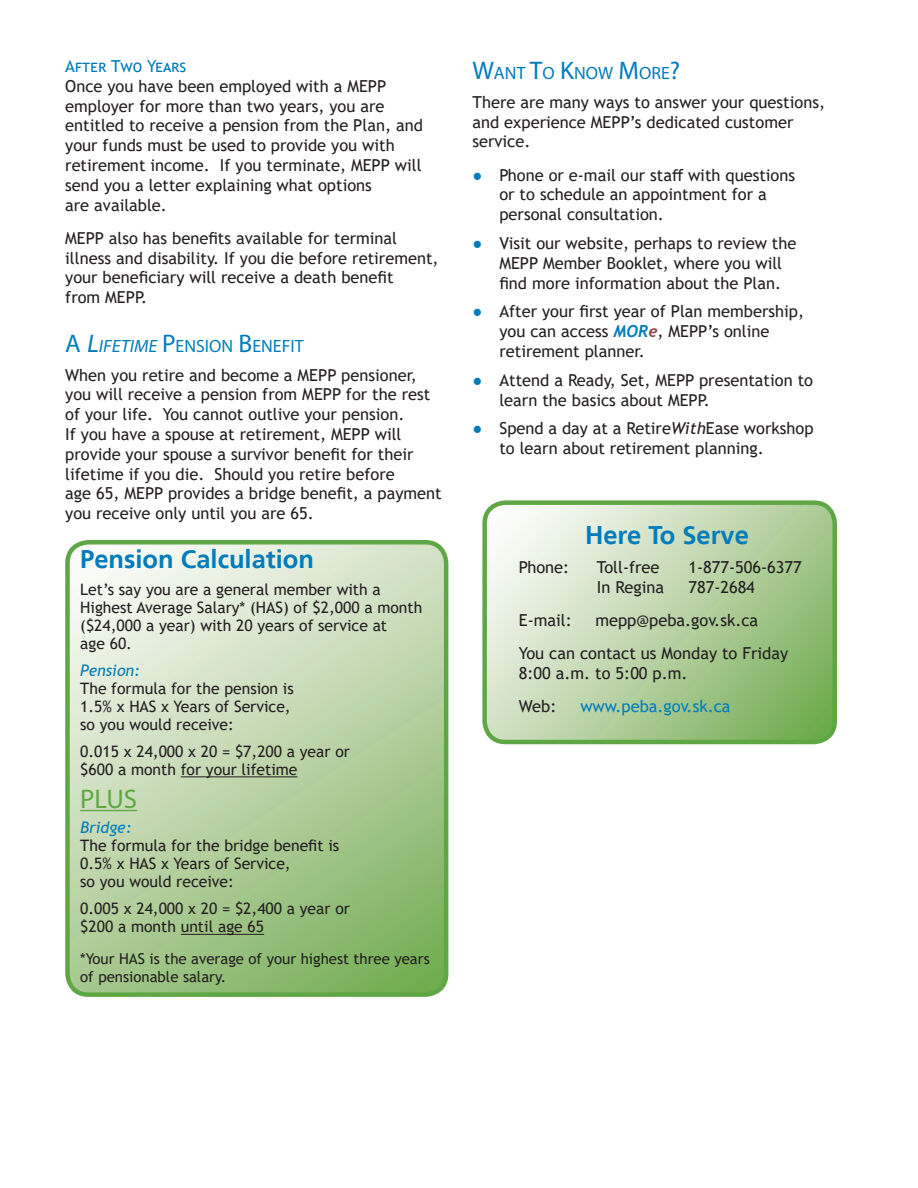
<style>
.page{position:relative;width:918px;height:1188px;background:#fff}
.page>*{position:absolute;margin:0;border:0;box-sizing:border-box;transform-origin:0 0}
.t1{font:27px "Myriad Pro";color:#5ea744}
.t2{font:700 25.5px "Frutiger LT";color:#007cbb}
.t3{font:17.85px "Myriad Pro";color:#007cbb}
.t4{font:16.5px/19.8px "Trebuchet MS";color:#231f20}
.t5{font:16.5px "Trebuchet MS";color:#007cbb}
.t6{font:15.75px/18px "Trebuchet MS";color:#231f20}
.t7{font:italic 15.75px "Trebuchet MS";color:#007cbb}
.t8{font:15px/18px "Trebuchet MS";color:#231f20}
.s1{font-size:25.5px}
.s2{font-style:italic;font-size:25.5px}
.s3{font-style:italic}
.s4{font-family:"Franklin Gothic";font-weight:500;color:#007cbb}
.s5{font-family:"Trebuchet";font-weight:700;font-style:italic;color:#007cbb}
.s6{font-family:"Trebuchet";font-weight:700;font-style:italic;color:#904b4b}
</style>
<div class="page">
<svg style="left:487px;top:505px;width:345px;height:234px;background:#bcd5ab"></svg>
<div style="left:482px;top:500px;width:355px;height:244px;border:4px solid #5ea744;border-radius:21px"></div>
<svg style="left:70px;top:542px;width:376px;height:450px;background:#bcd5aa"></svg>
<div style="left:65px;top:540px;width:383px;height:457px;border:4px solid #5ea744;border-radius:21px"></div>
<hr style="left:181px;top:776px;width:117px;height:1px;background:#231f20">
<hr style="left:80px;top:810px;width:57px;height:1px;background:#5ea744">
<hr style="left:181px;top:934px;width:83px;height:1px;background:#231f20">
<p class="t5" style="left:65px;top:56px;width:123px">After Two Years</p>
<p class="t4" style="left:65px;top:76px;width:359px">Once you have been employed with a MEPP employer for more than two years, you are entitled to receive a pension from the Plan, and your funds must be used to provide you with retirement income. If you terminate, MEPP will send you a letter explaining what options<br>are available.</p>
<p class="t4" style="left:65px;top:228px;width:375px">MEPP also has benefits available for terminal illness and disability. If you die before retirement, your beneficiary will receive a death benefit<br>from MEPP.</p>
<p class="t3" style="left:65px;top:335px;width:240px"><span class="s1">A</span> <span class="s2">L</span><span class="s3">IFETIME</span> <span class="s1">P</span>ENSION <span class="s1">B</span>ENEFIT</p>
<p class="t4" style="left:65px;top:365px;width:378px">When you retire and become a MEPP pensioner, you will receive a pension from MEPP for the rest of your life. You cannot outlive your pension.<br>If you have a spouse at retirement, MEPP will provide your spouse a survivor benefit for their lifetime if you die. Should you retire before<br>age 65, MEPP provides a bridge benefit, a payment you receive only until you are 65.</p>
<h2 class="t2" style="left:80px;top:544px;width:235px">Pension Calculation</h2>
<p class="t6" style="left:80px;top:580px;width:344px">Let’s say you are a general member with a Highest Average Salary* (HAS) of $2,000 a month ($24,000 a year) with 20 years of service at<br>age 60.</p>
<p class="t7" style="left:80px;top:661px;width:61px">Pension:</p>
<p class="t6" style="left:80px;top:679px;width:215px">The formula for the pension is<br>1.5% x HAS x Years of Service, so you would receive:</p>
<p class="t6" style="left:80px;top:742px;width:271px">0.015 x 24,000 x 20 = $7,200 a year or $600 a month for your lifetime</p>
<h1 class="t1" style="left:80px;top:782px;width:58px">PLUS</h1>
<p class="t7" style="left:80px;top:818px;width:53px">Bridge:</p>
<p class="t6" style="left:80px;top:837px;width:261px">The formula for the bridge benefit is<br>0.5% x HAS x Years of Service,<br>so you would receive:</p>
<p class="t6" style="left:80px;top:900px;width:271px">0.005 x 24,000 x 20 = $2,400 a year or $200 a month until age 65</p>
<p class="t8" style="left:80px;top:949px;width:351px">*Your HAS is the average of your highest three years of pensionable salary.</p>
<p class="t3" style="left:472px;top:62px;width:209px"><span class="s1">W</span>ANT <span class="s1">T</span>O <span class="s1">K</span>NOW <span class="s1">M</span>ORE<span class="s1">?</span></p>
<p class="t4" style="left:472px;top:92px;width:354px">There are many ways to answer your questions, and experience MEPP’s dedicated customer service.</p>
<p class="t4" style="left:499px;top:165px;width:297px;text-indent:-27px"><span class="s4">●</span> Phone or e-mail our staff with questions or to schedule an appointment for a personal consultation.</p>
<p class="t4" style="left:499px;top:233px;width:299px;text-indent:-27px"><span class="s4">●</span> Visit our website, perhaps to review the<br>MEPP Member Booklet, where you will find more information about the Plan.</p>
<p class="t4" style="left:499px;top:302px;width:306px;text-indent:-27px"><span class="s4">●</span> After your first year of Plan membership, you can access <span class="s5">MOR</span><span class="s6">e</span>, MEPP’s online retirement planner.</p>
<p class="t4" style="left:499px;top:370px;width:315px;text-indent:-27px"><span class="s4">●</span> Attend a Ready, Set, MEPP presentation to learn the basics about MEPP.</p>
<p class="t4" style="left:499px;top:419px;width:316px;text-indent:-27px"><span class="s4">●</span> Spend a day at a Retire<span class="s3">With</span>Ease workshop to learn about retirement planning.</p>
<h2 class="t2" style="left:585px;top:520px;width:165px">Here To Serve</h2>
<p class="t4" style="left:519px;top:557px;width:52px">Phone:</p>
<p class="t4" style="left:597px;top:557px;width:64px">Toll-free</p>
<p class="t4" style="left:688px;top:557px;width:115px">1-877-506-6377</p>
<p class="t4" style="left:597px;top:577px;width:69px">In Regina</p>
<p class="t4" style="left:688px;top:577px;width:68px">787-2684</p>
<p class="t4" style="left:519px;top:610px;width:54px">E-mail:</p>
<p class="t4" style="left:519px;top:603px;width:271px;line-height:33.3px;text-indent:76px">mepp@peba.gov.sk.ca<br>You can contact us Monday to Friday</p>
<p class="t4" style="left:519px;top:657px;width:170px;line-height:33.3px">8:00 a.m. to 5:00 p.m.<br>Web:</p>
<p class="t5" style="left:580px;top:696px;width:152px">www.peba.gov.sk.ca</p>
</div>
